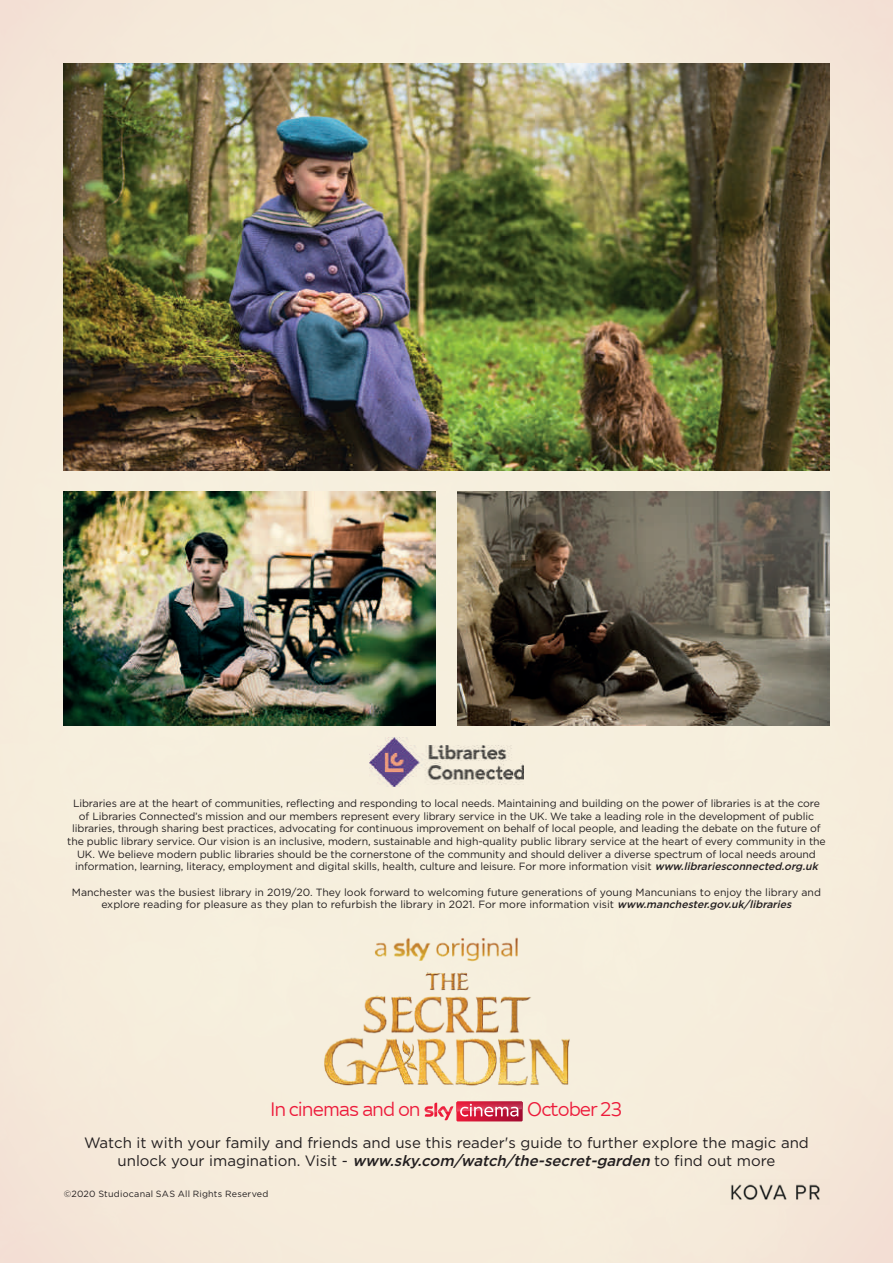
<style>
.page{position:relative;width:893px;height:1263px;background:#f6eddc}
.page>*{position:absolute;margin:0;border:0;box-sizing:border-box;transform-origin:0 0}
.t1{font:20.85px "Sky Text";letter-spacing:-.02em;color:#ed1a3a}
.t2{font:15px/18px "Gotham";color:#231f20;text-align:center}
.t3{font:10.5px/12.6px "Gotham";letter-spacing:-.01em;color:#231f20;text-align:center}
.t4{font:9px "Gotham";letter-spacing:.025em;color:#231f20}
.s1{font-weight:500;font-style:italic}
</style>
<div class="page">
<img style="left:370px;top:738px;width:153px;height:49px">
<img style="left:731px;top:1184px;width:89px;height:16px">
<img style="left:64px;top:64px;width:765px;height:407px">
<img style="left:457px;top:492px;width:372px;height:234px">
<img style="left:64px;top:492px;width:372px;height:234px">
<img style="left:374px;top:937px;width:144px;height:25px">
<img style="left:324px;top:972px;width:246px;height:114px">
<svg style="left:425px;top:1101px;width:98px;height:20px"></svg>
<p class="t3" style="left:67px;top:797px;width:760px">Libraries are at the heart of communities, reflecting and responding to local needs. Maintaining and building on the power of libraries is at the core of Libraries Connected’s mission and our members represent every library service in the UK. We take a leading role in the development of public libraries, through sharing best practices, advocating for continuous improvement on behalf of local people, and leading the debate on the future of the public library service. Our vision is an inclusive, modern, sustainable and high-quality public library service at the heart of every community in the UK. We believe modern public libraries should be the cornerstone of the community and should deliver a diverse spectrum of local needs around information, learning, literacy, employment and digital skills, health, culture and leisure. For more information visit <span class="s1">www.librariesconnected.org.uk</span></p>
<p class="t3" style="left:72px;top:885px;width:750px">Manchester was the busiest library in 2019/20. They look forward to welcoming future generations of young Mancunians to enjoy the library and explore reading for pleasure as they plan to refurbish the library in 2021. For more information visit <span class="s1">www.manchester.gov.uk/libraries</span></p>
<h1 class="t1" style="left:270px;top:1098px;width:152px">In cinemas and on</h1>
<h1 class="t1" style="left:527px;top:1098px;width:96px">October 23</h1>
<h2 class="t2" style="left:84px;top:1134px;width:726px">Watch it with your family and friends and use this reader's guide to further explore the magic and u n l o c k yo u r i m a g i n a t i o n . V i s i t - <span class="s1">www.sky.com/watch/the-secret-garden</span> to fi n d o u t m o re</h2>
<p class="t4" style="left:64px;top:1188px;width:206px">©2020 Studiocanal SAS All Rights Reserved</p>
</div>
